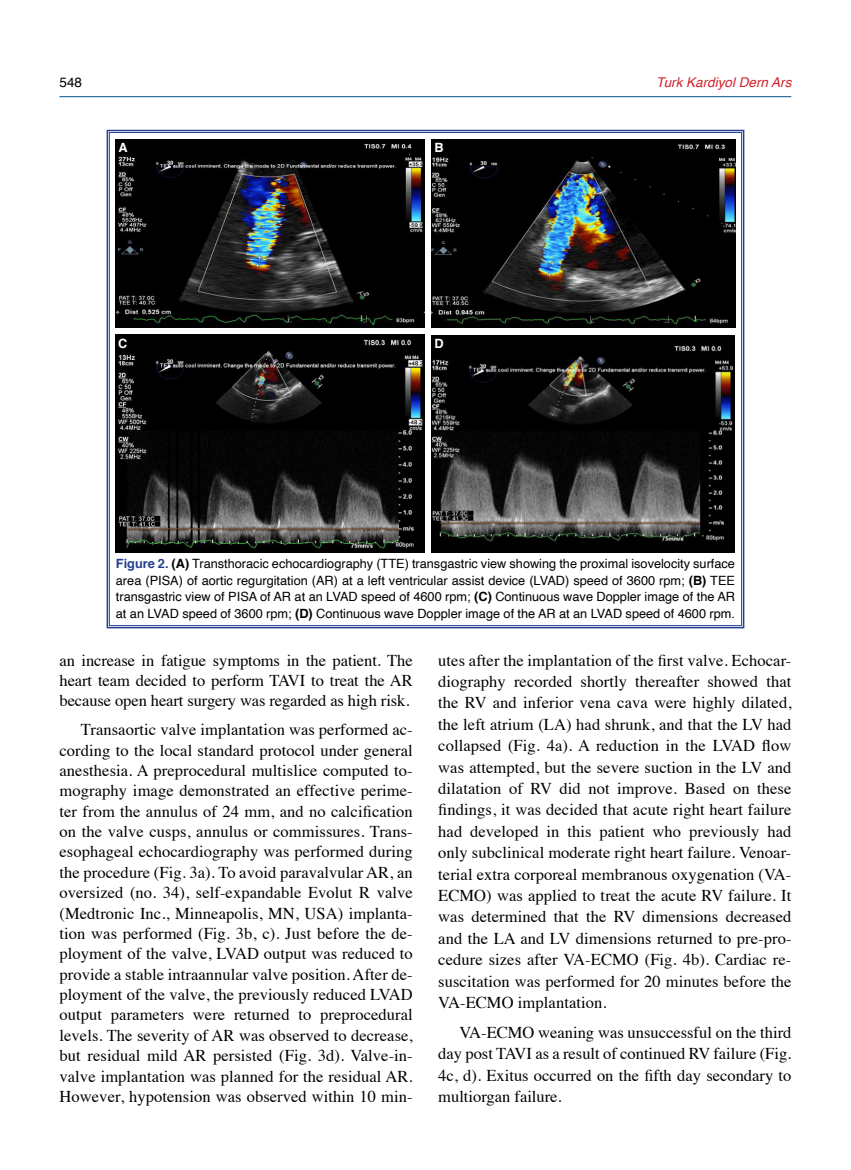
<style>
.page{position:relative;width:851px;height:1170px;background:#fff}
.page>*{position:absolute;margin:0;border:0;box-sizing:border-box;transform-origin:0 0}
.t1{font:16.5px/20.4px "Times";color:#000;text-align:justify}
.t2{font:italic 13.5px "Helvetica";color:#d2232a}
.t3{font:13.5px "Helvetica";color:#000}
.t4{font:12.75px/16.5px "Helvetica";color:#000;text-align:justify}
.t5{font:700 12.75px "Helvetica";color:#fff}
.s1{font-weight:700;color:#25408f}
.s2{font-weight:700}
</style>
<div class="page">
<hr style="left:59px;top:96px;width:732px;height:1px;background:#00508a">
<svg style="left:106px;top:129px;width:639px;height:500px"></svg>
<img style="left:116px;top:139px;width:308px;height:189px">
<img style="left:431px;top:139px;width:304px;height:189px">
<img style="left:116px;top:335px;width:308px;height:217px">
<div style="left:431px;top:335px;width:304px;height:217px;background:#000"></div>
<img style="left:431px;top:345px;width:301px;height:197px">
<p class="t3" style="left:60px;top:72px;width:24px">548</p>
<p class="t2" style="left:656px;top:71px;width:137px">Turk Kardiyol Dern Ars</p>
<p class="t5" style="left:118px;top:137px;width:11px">A</p>
<p class="t5" style="left:118px;top:333px;width:11px">C</p>
<p class="t5" style="left:434px;top:137px;width:11px">B</p>
<p class="t5" style="left:434px;top:333px;width:11px">D</p>
<p class="t4" style="left:116px;top:555px;width:620px"><span class="s1">Figure 2.</span> <span class="s2">(A)</span> Transthoracic echocardiography (TTE) transgastric view showing the proximal isovelocity surface area (PISA) of aortic regurgitation (AR) at a left ventricular assist device (LVAD) speed of 3600 rpm; <span class="s2">(B)</span> TEE transgastric view of PISA of AR at an LVAD speed of 4600 rpm; <span class="s2">(C)</span> Continuous wave Doppler image of the AR at an LVAD speed of 3600 rpm; <span class="s2">(D)</span> Continuous wave Doppler image of the AR at an LVAD speed of 4600 rpm.</p>
<p class="t1" style="left:60px;top:648px;width:354px">an increase in fatigue symptoms in the patient. The heart team decided to perform TAVI to treat the AR because open heart surgery was regarded as high risk.</p>
<p class="t1" style="left:60px;top:718px;width:354px;text-indent:21px">Transaortic valve implantation was performed ac&shy;cording to the local standard protocol under general anesthesia. A preprocedural multislice computed to&shy;mography image demonstrated an effective perime&shy;ter from the annulus of 24 mm, and no calcification on the valve cusps, annulus or commissures. Trans&shy;esophageal echocardiography was performed during the procedure (Fig. 3a). To avoid paravalvular AR, an oversized (no. 34), self-expandable Evolut R valve (Medtronic Inc., Minneapolis, MN, USA) implanta&shy;tion was performed (Fig. 3b, c). Just before the de&shy;ployment of the valve, LVAD output was reduced to provide a stable intraannular valve position. After de&shy;ployment of the valve, the previously reduced LVAD output parameters were returned to preprocedural levels. The severity of AR was observed to decrease, but residual mild AR persisted (Fig. 3d). Valve-in&shy;valve implantation was planned for the residual AR.<br>However, hypotension was observed within 10 min-</p>
<p class="t1" style="left:438px;top:647px;width:354px;line-height:21.5px">utes after the implantation of the first valve. Echocar&shy;diography recorded shortly thereafter showed that the RV and inferior vena cava were highly dilated, the left atrium (LA) had shrunk, and that the LV had collapsed (Fig. 4a). A reduction in the LVAD flow was attempted, but the severe suction in the LV and dilatation of RV did not improve. Based on these findings, it was decided that acute right heart failure had developed in this patient who previously had only subclinical moderate right heart failure. Venoar&shy;terial extra corporeal membranous oxygenation (VA-ECMO) was applied to treat the acute RV failure. It was determined that the RV dimensions decreased and the LA and LV dimensions returned to pre-pro&shy;cedure sizes after VA-ECMO (Fig. 4b). Cardiac re&shy;suscitation was performed for 20 minutes before the VA-ECMO implantation.</p>
<p class="t1" style="left:438px;top:1019px;width:354px;line-height:21.5px;text-indent:21px">VA-ECMO weaning was unsuccessful on the third day post TAVI as a result of continued RV failure (Fig.<br>4c, d). Exitus occurred on the fifth day secondary to multiorgan failure.</p>
</div>
